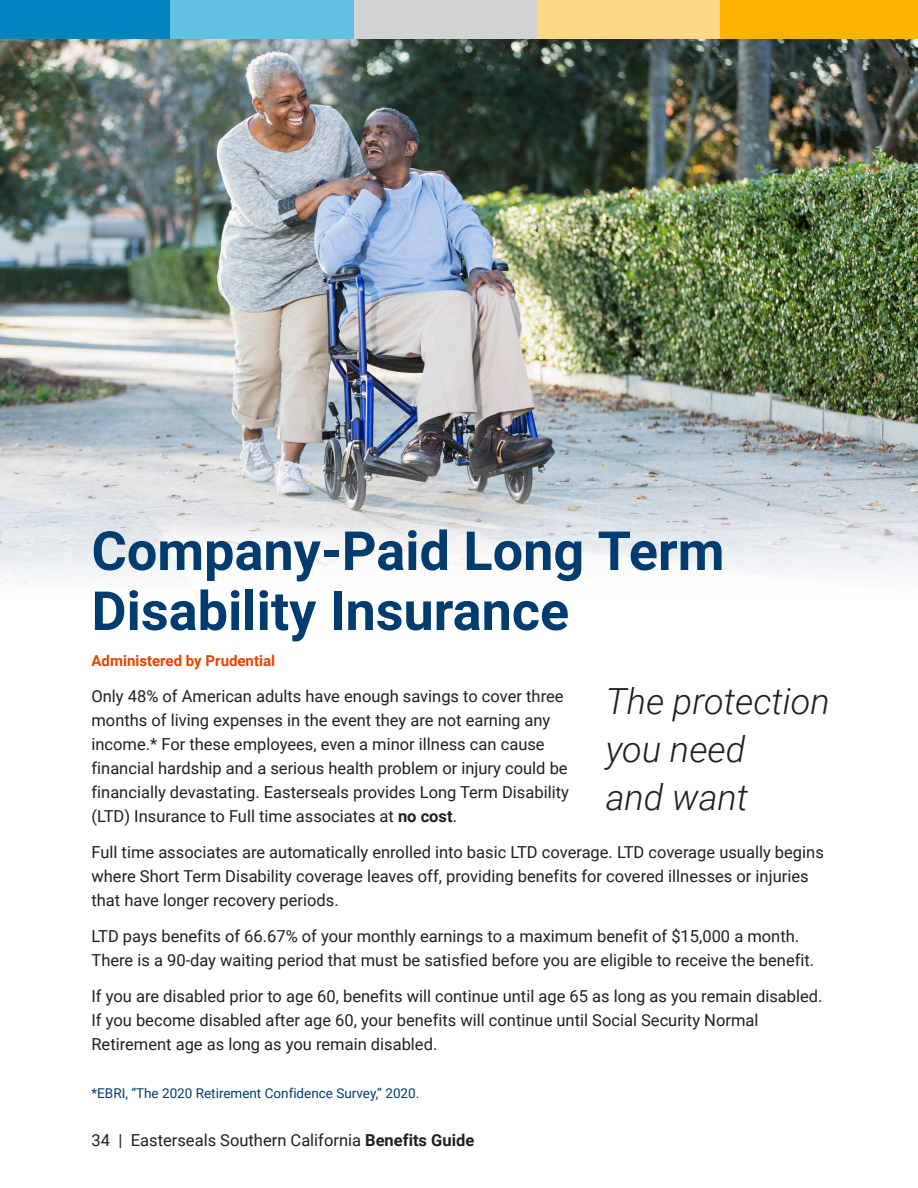
<style>
.page{position:relative;width:918px;height:1188px;background:#fff}
.page>*{position:absolute;margin:0;border:0;box-sizing:border-box;transform-origin:0 0}
.Heading_1_kai{font:700 54px/60px "Roboto";color:#003c70}
.Catchphrase{font:italic 300 36px/48px "Roboto";color:#231f20}
.Body_Text{font:16.5px/24px "Roboto";color:#231f20}
.Heading_2{font:700 15px "Roboto";color:#e74400}
.Disclaimer_Text{font:13.5px "Roboto";color:#003c70}
.s1{font-weight:700}
</style>
<div class="page">
<div style="left:0;top:0;width:170px;height:39px;background:#0084c1"></div>
<div style="left:170px;top:0;width:184px;height:39px;background:#60c1e0"></div>
<div style="left:354px;top:0;width:183px;height:39px;background:#d2d3d5"></div>
<div style="left:537px;top:0;width:184px;height:39px;background:#ffd887"></div>
<div style="left:721px;top:0;width:197px;height:39px;background:#ffb400"></div>
<img style="left:0;top:39px;width:918px;height:545px">
<p class="Heading_1_kai" style="left:92px;top:519px;width:634px">Company-Paid Long Term<br>Disability Insurance</p>
<p class="Heading_2" style="left:92px;top:650px;width:185px">Administered by Prudential</p>
<p class="Body_Text" style="left:92px;top:684px;width:479px">Only 48% of American adults have enough savings to cover three months of living expenses in the event they are not earning any income.* For these employees, even a minor illness can cause financial hardship and a serious health problem or injury could be financially devastating. Easterseals provides Long Term Disability (LTD) Insurance to Full time associates at <span class="s1">no cost</span>.</p>
<p class="Body_Text" style="left:92px;top:840px;width:734px">Full time associates are automatically enrolled into basic LTD coverage. LTD coverage usually begins where Short Term Disability coverage leaves off, providing benefits for covered illnesses or injuries that have longer recovery periods.</p>
<p class="Body_Text" style="left:92px;top:924px;width:724px">LTD pays benefits of 66.67% of your monthly earnings to a maximum benefit of $15,000 a month.<br>There is a 90-day waiting period that must be satisfied before you are eligible to receive the benefit.</p>
<p class="Body_Text" style="left:92px;top:984px;width:733px">If you are disabled prior to age 60, benefits will continue until age 65 as long as you remain disabled.<br>If you become disabled after age 60, your benefits will continue until Social Security Normal<br>Retirement age as long as you remain disabled.</p>
<p class="Disclaimer_Text" style="left:92px;top:1084px;width:329px">*EBRI, “The 2020 Retirement Confidence Survey,” 2020.</p>
<p class="Catchphrase" style="left:606px;top:676px;width:226px">The protection you need<br>and want</p>
<p class="Body_Text" style="left:92px;top:1128px;width:384px">34 | Easterseals Southern California <span class="s1">Benefits Guide</span></p>
</div>
